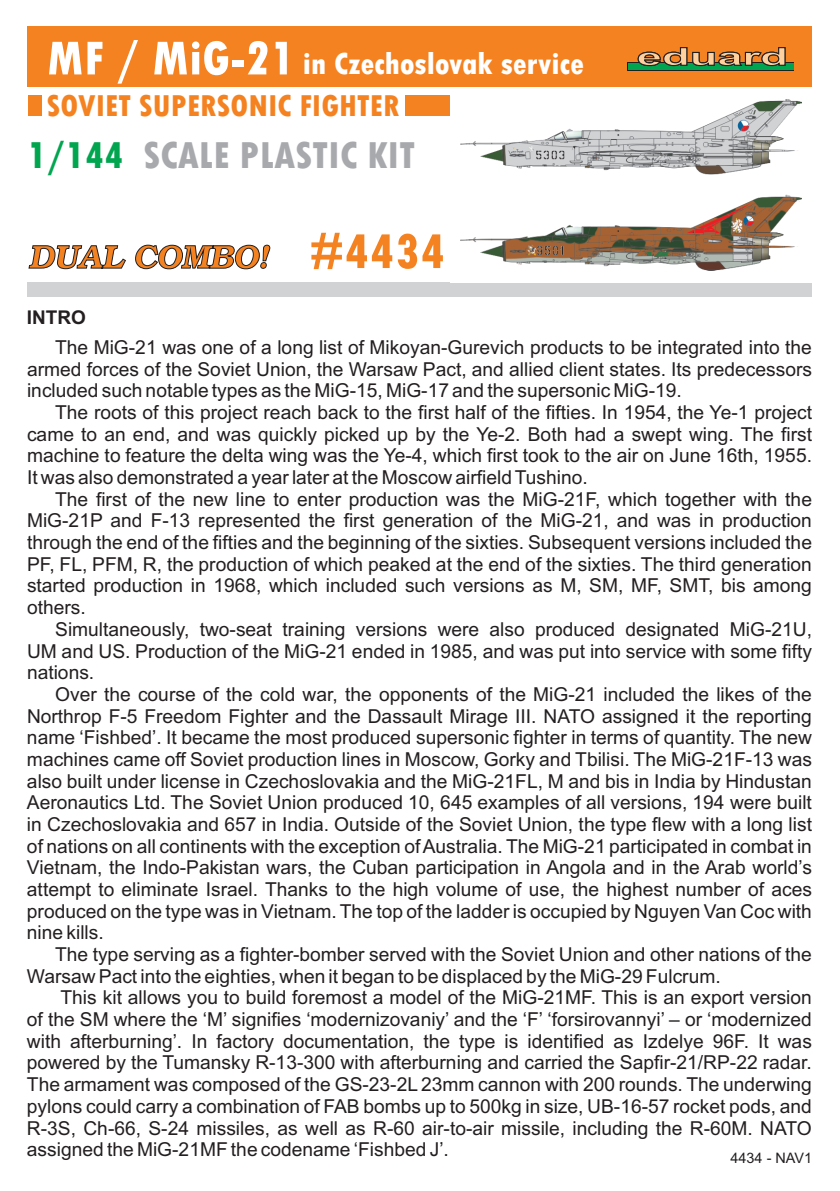
<style>
.page{position:relative;width:840px;height:1191px;background:#fff}
.page>*{position:absolute;margin:0;border:0;box-sizing:border-box;transform-origin:0 0}
.t1{font:800 condensed 51.6px "Tw Cen";color:#f58220}
.t2{font:800 condensed 39.6px "Tw Cen";color:#a8a9ad}
.t3{font:800 condensed 32px "Tw Cen";color:#fff}
.t4{font:800 condensed 31.8px "Tw Cen";color:#f58220}
.t5{font:19.2px/21.6px "Arial";color:#231f20;text-align:justify}
.t6{font:700 19px "Arial";color:#231f20}
.t7{font:14.4px "Arial";color:#231f20}
.s1{font-size:50px}
.s2{color:#00a54f}
</style>
<div class="page">
<div style="left:404px;top:95px;width:408px;height:20px;background:#f58220"></div>
<div style="left:28px;top:26px;width:784px;height:61px;background:#f58220"></div>
<div style="left:627px;top:62px;width:166px;height:8px;background:#231f20"></div>
<div style="left:628px;top:63px;width:165px;height:7px;background:#00a54f"></div>
<svg style="left:637px;top:47px;width:148px;height:19px"></svg>
<div style="left:28px;top:282px;width:784px;height:15px;background:#d1d2d4"></div>
<div style="left:28px;top:95px;width:13px;height:20px;background:#f58220"></div>
<svg style="left:28px;top:244px;width:242px;height:25px"></svg>
<div style="left:449px;top:87px;width:363px;height:195px;background:#fff"></div>
<img style="left:460px;top:99px;width:341px;height:171px">
<h3 class="t3" style="left:47px;top:52px;width:538px"><span class="s1">MF / MiG-21</span> in Czechoslovak service</h3>
<h3 class="t4" style="left:47px;top:94px;width:354px">SOVIET SUPERSONIC FIGHTER</h3>
<h2 class="t2" style="left:28px;top:141px;width:389px"><span class="s2">1/144</span> SCALE PLASTIC KIT</h2>
<p class="t6" style="left:27px;top:310px;width:60px">INTRO</p>
<h1 class="t1" style="left:309px;top:232px;width:137px">#4434</h1>
<p class="t5" style="left:27px;top:338px;width:786px;text-indent:28px">The MiG-21 was one of a long list of Mikoyan-Gurevich products to be integrated into the armed forces of the Soviet Union, the Warsaw Pact, and allied client states. Its predecessors included such notable types as the MiG-15, MiG-17 and the supersonic MiG-19.</p>
<p class="t5" style="left:27px;top:403px;width:786px;text-indent:28px">The roots of this project reach back to the first half of the fifties. In 1954, the Ye-1 project came to an end, and was quickly picked up by the Ye-2. Both had a swept wing. The first machine to feature the delta wing was the Ye-4, which first took to the air on June 16th, 1955.<br>It was also demonstrated a year later at the Moscow airfield Tushino.</p>
<p class="t5" style="left:27px;top:490px;width:786px;text-indent:28px">The first of the new line to enter production was the MiG-21F, which together with the MiG-21P and F-13 represented the first generation of the MiG-21, and was in production through the end of the fifties and the beginning of the sixties. Subsequent versions included the PF, FL, PFM, R, the production of which peaked at the end of the sixties. The third generation started production in 1968, which included such versions as M, SM, MF, SMT, bis among others.</p>
<p class="t5" style="left:27px;top:620px;width:786px;text-indent:28px">Simultaneously, two-seat training versions were also produced designated MiG-21U, UM and US. Production of the MiG-21 ended in 1985, and was put into service with some fifty nations.</p>
<p class="t5" style="left:27px;top:685px;width:786px;text-indent:28px">Over the course of the cold war, the opponents of the MiG-21 included the likes of the Northrop F-5 Freedom Fighter and the Dassault Mirage III. NATO assigned it the reporting name ‘Fishbed’. It became the most produced supersonic fighter in terms of quantity. The new machines came off Soviet production lines in Moscow, Gorky and Tbilisi. The MiG-21F-13 was also built under license in Czechoslovakia and the MiG-21FL, M and bis in India by Hindustan Aeronautics Ltd. The Soviet Union produced 10, 645 examples of all versions, 194 were built in Czechoslovakia and 657 in India. Outside of the Soviet Union, the type flew with a long list of nations on all continents with the exception of Australia. The MiG-21 participated in combat in Vietnam, the Indo-Pakistan wars, the Cuban participation in Angola and in the Arab world’s attempt to eliminate Israel. Thanks to the high volume of use, the highest number of aces produced on the type was in Vietnam. The top of the ladder is occupied by Nguyen Van Coc with nine kills.</p>
<p class="t5" style="left:27px;top:945px;width:786px;text-indent:28px">The type serving as a fighter-bomber served with the Soviet Union and other nations of the<br>Warsaw Pact into the eighties, when it began to be displaced by the MiG-29 Fulcrum.</p>
<p class="t5" style="left:27px;top:988px;width:786px;text-indent:34px">This kit allows you to build foremost a model of the MiG-21MF. This is an export version of the SM where the ‘M’ signifies ‘modernizovaniy’ and the ‘F’ ‘forsirovannyi’ – or ‘modernized with afterburning’. In factory documentation, the type is identified as Izdelye 96F. It was powered by the Tumansky R-13-300 with afterburning and carried the Sapfir-21/RP-22 radar.<br>The armament was composed of the GS-23-2L 23mm cannon with 200 rounds. The underwing pylons could carry a combination of FAB bombs up to 500kg in size, UB-16-57 rocket pods, and R-3S, Ch-66, S-24 missiles, as well as R-60 air-to-air missile, including the R-60M. NATO assigned the MiG-21MF the codename ‘Fishbed J’.</p>
<p class="t7" style="left:730px;top:1152px;width:83px">4434 - NAV1</p>
</div>
